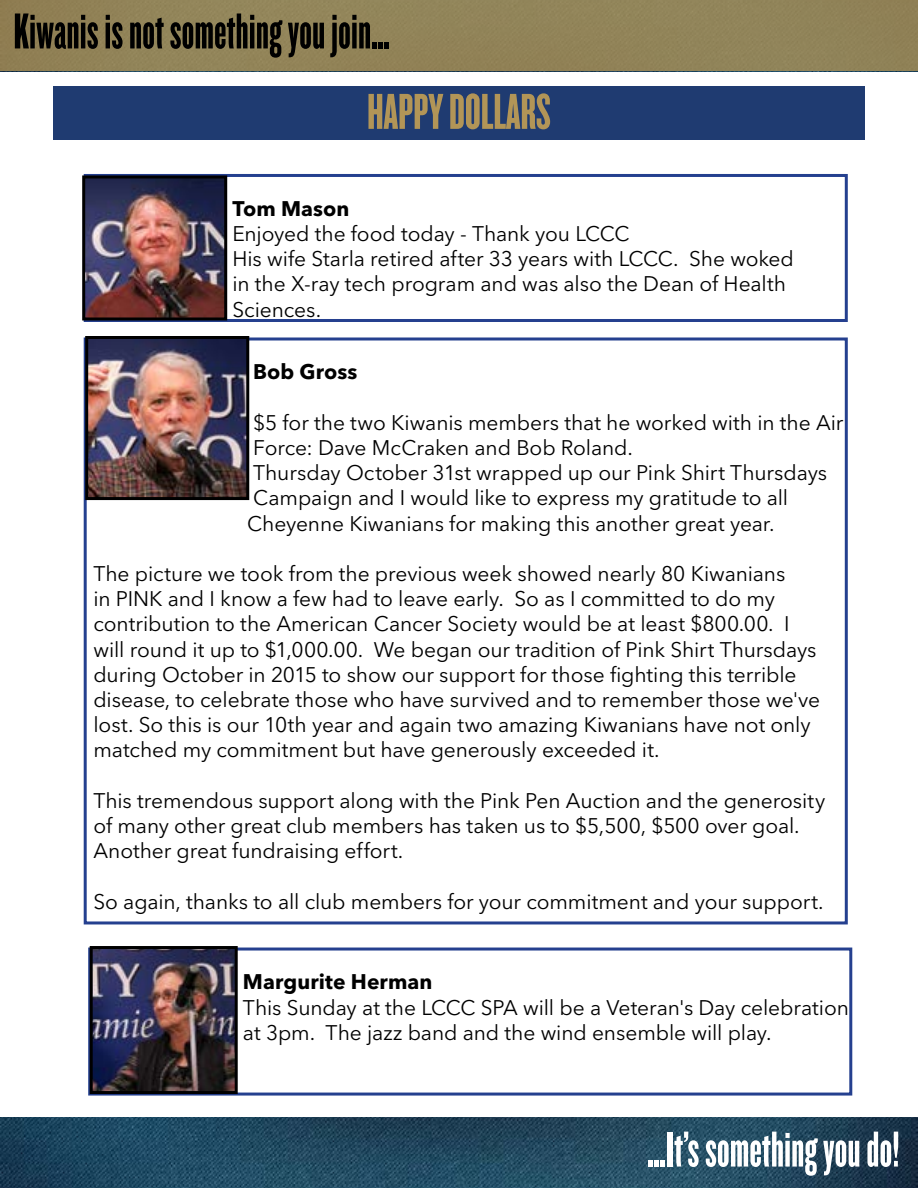
<style>
.page{position:relative;width:918px;height:1188px;background:#fff}
.page>*{position:absolute;margin:0;border:0;box-sizing:border-box;transform-origin:0 0}
.t1{font:52.5px "Knockout HTF67 Full Bantamwt";color:#000}
.t2{font:52.5px "Knockout HTF67 Full Bantamwt";color:#fff}
.t3{font:52.5px "Knockout HTF67 Full Bantamwt";color:#b29557}
.t4{font:21px/25.2px "Avenir Next LT Pro";letter-spacing:-.005em;color:#000}
.t5{font:700 21px "Avenir Next LT Pro";letter-spacing:.005em;color:#000}
</style>
<div class="page">
<div style="left:0;top:1px;width:918px;height:70px;background:#918359"></div>
<img style="left:0;top:1118px;width:918px;height:70px">
<div style="left:84px;top:174px;width:764px;height:148px;border:3px solid #25408f"></div>
<div style="left:53px;top:86px;width:812px;height:54px;background:#1f3b71"></div>
<img style="left:86px;top:179px;width:137px;height:137px">
<div style="left:82px;top:175px;width:145px;height:145px;border:3px solid #000"></div>
<div style="left:84px;top:338px;width:764px;height:586px;border:3px solid #25408f"></div>
<img style="left:89px;top:340px;width:156px;height:156px">
<div style="left:85px;top:336px;width:164px;height:164px;border:3px solid #000"></div>
<div style="left:88px;top:948px;width:764px;height:148px;border:3px solid #25408f"></div>
<img style="left:94px;top:950px;width:140px;height:140px">
<div style="left:90px;top:946px;width:148px;height:148px;border:3px solid #000"></div>
<h1 class="t1" style="left:14px;top:5px;width:378px">Kiwanis is not something you join...</h1>
<h1 class="t3" style="left:367px;top:85px;width:185px">HAPPY DOLLARS</h1>
<p class="t5" style="left:232px;top:196px;width:118px">Tom Mason</p>
<p class="t4" style="left:232px;top:221px;width:563px">Enjoyed the food today - Thank you LCCC<br>His wife Starla retired after 33 years with LCCC. She woked in the X-ray tech program and was also the Dean of Health Sciences.</p>
<p class="t5" style="left:253px;top:359px;width:106px">Bob Gross</p>
<p class="t4" style="left:247px;top:410px;width:598px">$5 for the two Kiwanis members that he worked with in the Air Force: Dave McCraken and Bob Roland.<br>Thursday October 31st wrapped up our Pink Shirt Thursdays Campaign and I would like to express my gratitude to all Cheyenne Kiwanians for making this another great year.</p>
<p class="t4" style="left:93px;top:561px;width:728px">The picture we took from the previous week showed nearly 80 Kiwanians<br>in PINK and I know a few had to leave early. So as I committed to do my contribution to the American Cancer Society would be at least $800.00. I will round it up to $1,000.00. We began our tradition of Pink Shirt Thursdays during October in 2015 to show our support for those fighting this terrible disease, to celebrate those who have survived and to remember those we've lost. So this is our 10th year and again two amazing Kiwanians have not only matched my commitment but have generously exceeded it.</p>
<p class="t4" style="left:93px;top:788px;width:733px">This tremendous support along with the Pink Pen Auction and the generosity of many other great club members has taken us to $5,500, $500 over goal.<br>Another great fundraising effort.</p>
<p class="t4" style="left:93px;top:889px;width:732px">So again, thanks to all club members for your commitment and your support.</p>
<p class="t5" style="left:243px;top:969px;width:191px">Margurite Herman</p>
<p class="t4" style="left:243px;top:995px;width:607px">This Sunday at the LCCC SPA will be a Veteran's Day celebration at 3pm. The jazz band and the wind ensemble will play.</p>
<h1 class="t2" style="left:647px;top:1123px;width:254px">...It’s something you do!</h1>
</div>
